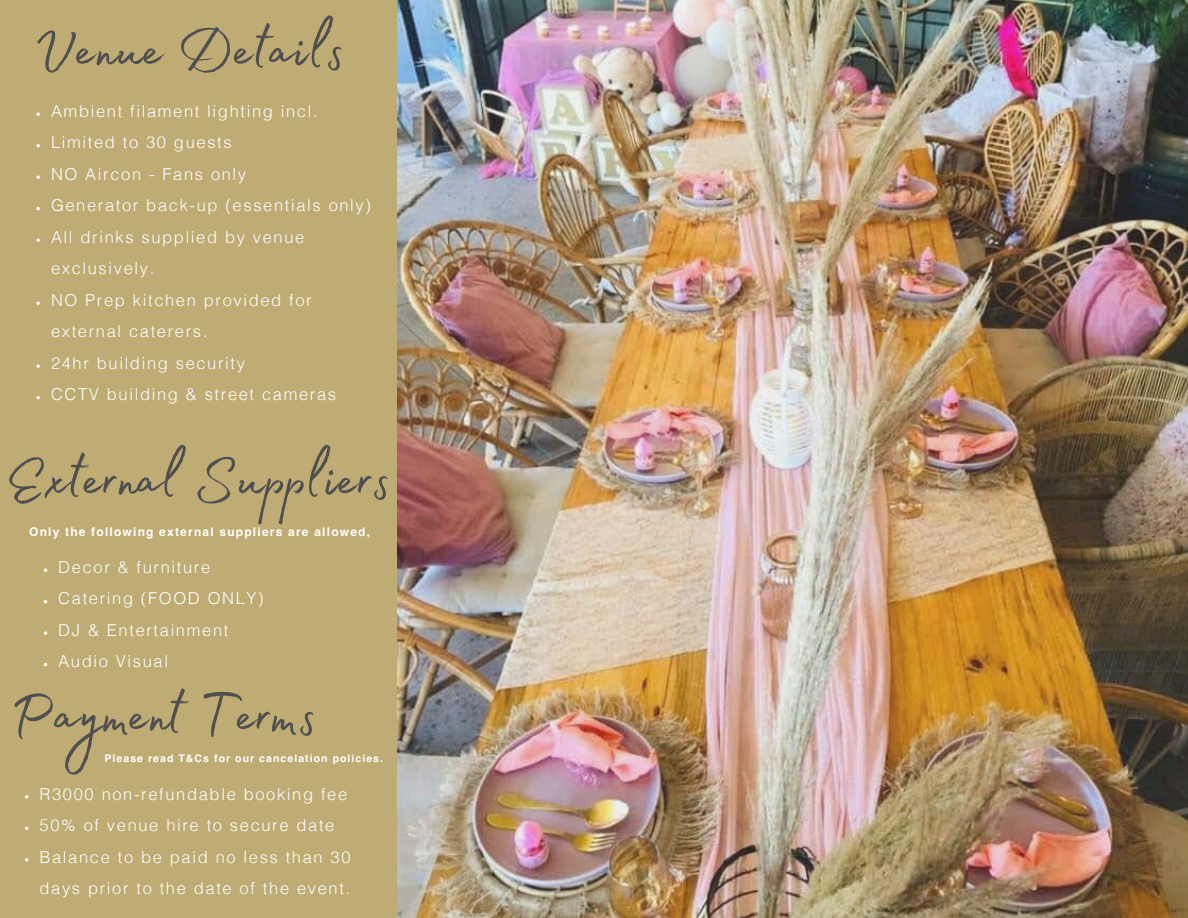
<style>
.page{position:relative;width:1188px;height:918px;background:#beac74}
.page>*{position:absolute;margin:0;border:0;box-sizing:border-box;transform-origin:0 0}
.t1{font:75px "Madelyn Fill";color:#4f4f4f}
.t2{font:300 16.5px/31.5px "Helvetica";letter-spacing:.1em;color:#fff}
.t3{font:700 12px "Helvetica";letter-spacing:.1em;color:#fff}
.t4{font:700 10.5px "Helvetica";letter-spacing:.1em;color:#fff}
</style>
<div class="page">
<img style="left:397px;top:0;width:791px;height:918px">
<svg style="left:36px;top:112px;width:4px;height:4px"></svg>
<svg style="left:36px;top:144px;width:4px;height:3px"></svg>
<svg style="left:36px;top:175px;width:4px;height:4px"></svg>
<svg style="left:36px;top:207px;width:4px;height:3px"></svg>
<svg style="left:36px;top:238px;width:4px;height:4px"></svg>
<svg style="left:36px;top:301px;width:4px;height:4px"></svg>
<svg style="left:36px;top:364px;width:4px;height:4px"></svg>
<svg style="left:36px;top:396px;width:4px;height:3px"></svg>
<svg style="left:44px;top:568px;width:3px;height:4px"></svg>
<svg style="left:44px;top:631px;width:3px;height:4px"></svg>
<svg style="left:25px;top:795px;width:3px;height:4px"></svg>
<svg style="left:25px;top:858px;width:3px;height:4px"></svg>
<p class="t1" style="left:33px;top:-8px;width:313px">Venue Details</p>
<h1 class="t2" style="left:51px;top:97px;width:268px">Ambient filament lighting incl.</h1>
<p class="t2" style="left:51px;top:128px;width:182px">Limited to 30 guests</p>
<p class="t2" style="left:51px;top:160px;width:197px">NO Aircon - Fans only</p>
<p class="t2" style="left:51px;top:191px;width:321px">Generator back-up (essentials only)</p>
<p class="t2" style="left:51px;top:223px;width:255px">All drinks supplied by venue exclusively.</p>
<p class="t2" style="left:51px;top:286px;width:262px">NO Prep kitchen provided for external caterers.</p>
<p class="t2" style="left:51px;top:349px;width:196px">24hr building security</p>
<p class="t2" style="left:51px;top:380px;width:287px">CCTV building &amp; street cameras</p>
<h1 class="t1" style="left:5px;top:422px;width:387px">External Suppliers</h1>
<h3 class="t2" style="left:58px;top:553px;width:153px">Decor &amp; furniture</h3>
<p class="t2" style="left:58px;top:584px;width:207px">Catering (FOOD ONLY)</p>
<p class="t2" style="left:58px;top:616px;width:172px">DJ &amp; Entertainment</p>
<p class="t2" style="left:58px;top:647px;width:111px">Audio Visual</p>
<p class="t3" style="left:29px;top:527px;width:343px">Only the following external suppliers are allowed,</p>
<h1 class="t1" style="left:9px;top:658px;width:309px">Payment Terms</h1>
<p class="t2" style="left:40px;top:779px;width:309px">R3000 non-refundable booking fee</p>
<p class="t2" style="left:40px;top:811px;width:296px">50% of venue hire to secure date</p>
<p class="t2" style="left:40px;top:842px;width:313px">Balance to be paid no less than 30 days prior to the date of the event.</p>
<p class="t4" style="left:105px;top:754px;width:280px">Please read T&amp;Cs for our cancelation policies.</p>
</div>
